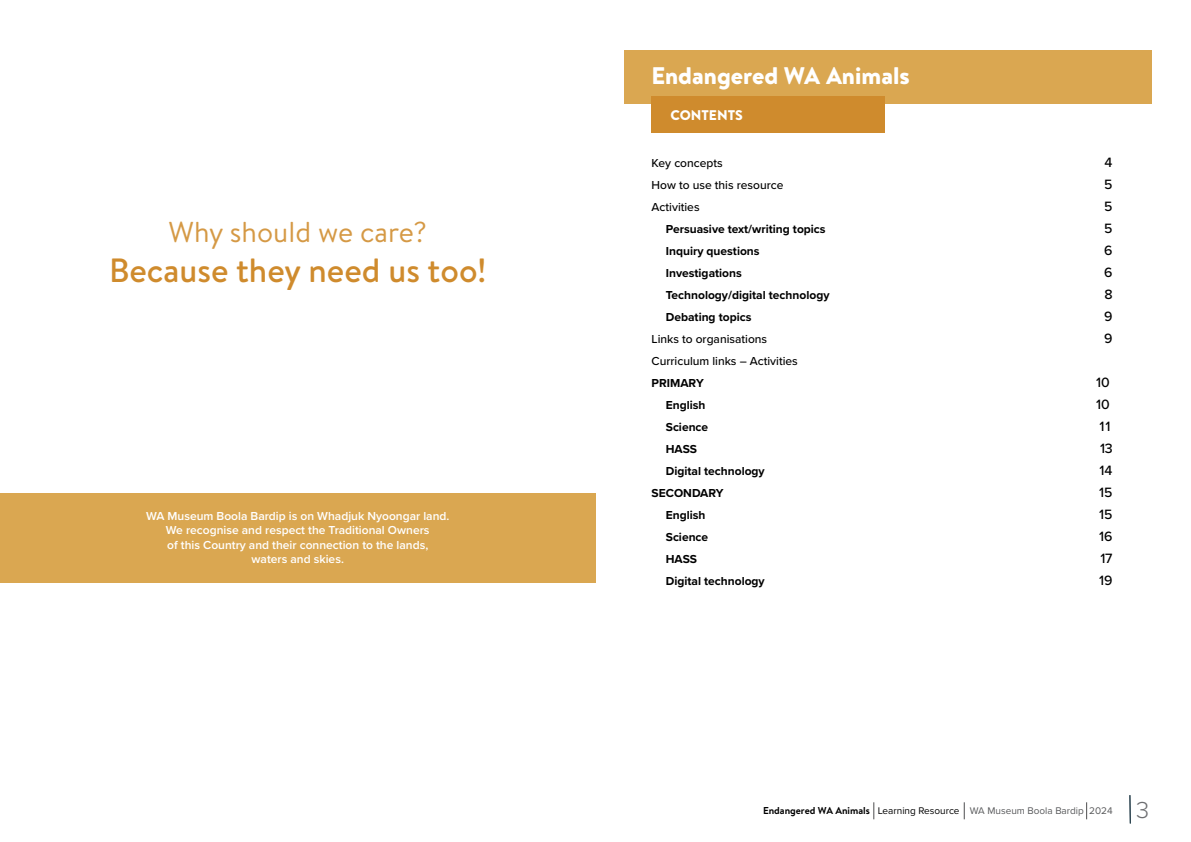
<style>
.page{position:relative;width:1191px;height:842px;background:#fff}
.page>*{position:absolute;margin:0;border:0;box-sizing:border-box;transform-origin:0 0}
.t1{font:500 33.6px "Brandon Text";color:#cf8b2d}
.t2{font:28.8px "Brandon Text";color:#d59945}
.t3{font:900 24px "Brandon Text";color:#fff}
.t4{font:300 24px "Proxima Nova";color:#6d6e71}
.t5{font:500 14px "Proxima Nova";color:#000}
.t6{font:900 14px "Brandon Text";color:#fff}
.t7{font:700 12px "Proxima Nova";color:#000}
.t8{font:600 12px/14.4px "Proxima Nova";color:#fff;text-align:center}
.t9{font:500 12px "Proxima Nova";color:#000}
.t10{font:10px "Proxima Nova";color:#58595b}
.s1{font-family:"Brandon Text";font-weight:700;color:#000}
.s2{color:#000}
</style>
<div class="page">
<svg style="left:1129px;top:795px;width:1px;height:29px"></svg>
<svg style="left:873px;top:802px;width:1px;height:17px"></svg>
<svg style="left:964px;top:802px;width:1px;height:17px"></svg>
<svg style="left:1086px;top:802px;width:1px;height:17px"></svg>
<div style="left:624px;top:50px;width:527px;height:53px;background:#daa751"></div>
<div style="left:0;top:493px;width:595px;height:90px;background:#daa751"></div>
<div style="left:651px;top:96px;width:233px;height:37px;background:#cf8b2d"></div>
<h2 class="t2" style="left:169px;top:212px;width:260px">Why should we care?</h2>
<h1 class="t1" style="left:109px;top:247px;width:379px">Because they need us too!</h1>
<p class="t8" style="left:146px;top:508px;width:305px">WA Museum Boola Bardip is on Whadjuk Nyoongar land.<br>We recognise and respect the Traditional Owners<br>of this Country and their connection to the lands,<br>waters and skies.</p>
<h3 class="t3" style="left:651px;top:59px;width:260px">Endangered WA Animals</h3>
<p class="t6" style="left:670px;top:105px;width:74px">CONTENTS</p>
<p class="t9" style="left:651px;top:154px;width:73px">Key concepts</p>
<p class="t5" style="left:1104px;top:152px;width:9px">4</p>
<p class="t9" style="left:651px;top:176px;width:133px">How to use this resource</p>
<p class="t5" style="left:1104px;top:174px;width:10px">5</p>
<p class="t9" style="left:651px;top:198px;width:49px">Activities</p>
<p class="t5" style="left:1104px;top:196px;width:10px">5</p>
<p class="t7" style="left:666px;top:220px;width:161px">Persuasive text/writing topics</p>
<p class="t5" style="left:1104px;top:218px;width:10px">5</p>
<p class="t7" style="left:666px;top:242px;width:95px">Inquiry questions</p>
<p class="t5" style="left:1104px;top:240px;width:10px">6</p>
<p class="t7" style="left:666px;top:264px;width:78px">Investigations</p>
<p class="t5" style="left:1104px;top:262px;width:10px">6</p>
<p class="t7" style="left:666px;top:286px;width:165px">Technology/digital technology</p>
<p class="t5" style="left:1104px;top:284px;width:10px">8</p>
<p class="t7" style="left:666px;top:308px;width:87px">Debating topics</p>
<p class="t5" style="left:1104px;top:306px;width:10px">9</p>
<p class="t9" style="left:651px;top:330px;width:117px">Links to organisations</p>
<p class="t5" style="left:1104px;top:328px;width:10px">9</p>
<p class="t9" style="left:651px;top:352px;width:148px">Curriculum links – Activities</p>
<p class="t7" style="left:651px;top:374px;width:54px">PRIMARY</p>
<p class="t5" style="left:1096px;top:372px;width:15px">10</p>
<p class="t7" style="left:666px;top:396px;width:41px">English</p>
<p class="t5" style="left:1096px;top:394px;width:15px">10</p>
<p class="t7" style="left:666px;top:418px;width:44px">Science</p>
<p class="t5" style="left:1099px;top:416px;width:12px">11</p>
<p class="t7" style="left:666px;top:440px;width:33px">HASS</p>
<p class="t5" style="left:1100px;top:438px;width:14px">13</p>
<p class="t7" style="left:666px;top:462px;width:100px">Digital technology</p>
<p class="t5" style="left:1099px;top:460px;width:14px">14</p>
<p class="t7" style="left:651px;top:484px;width:74px">SECONDARY</p>
<p class="t5" style="left:1099px;top:482px;width:15px">15</p>
<p class="t7" style="left:666px;top:506px;width:41px">English</p>
<p class="t5" style="left:1099px;top:504px;width:15px">15</p>
<p class="t7" style="left:666px;top:528px;width:44px">Science</p>
<p class="t5" style="left:1099px;top:526px;width:15px">16</p>
<p class="t7" style="left:666px;top:550px;width:33px">HASS</p>
<p class="t5" style="left:1100px;top:548px;width:13px">17</p>
<p class="t7" style="left:666px;top:572px;width:100px">Digital technology</p>
<p class="t5" style="left:1099px;top:570px;width:15px">19</p>
<p class="t10" style="left:763px;top:803px;width:351px"><span class="s1">Endangered WA Animals</span> <span class="s2">Learning Resource</span> WA Museum Boola Bardip 2024</p>
<h3 class="t4" style="left:1136px;top:792px;width:15px">3</h3>
</div>
